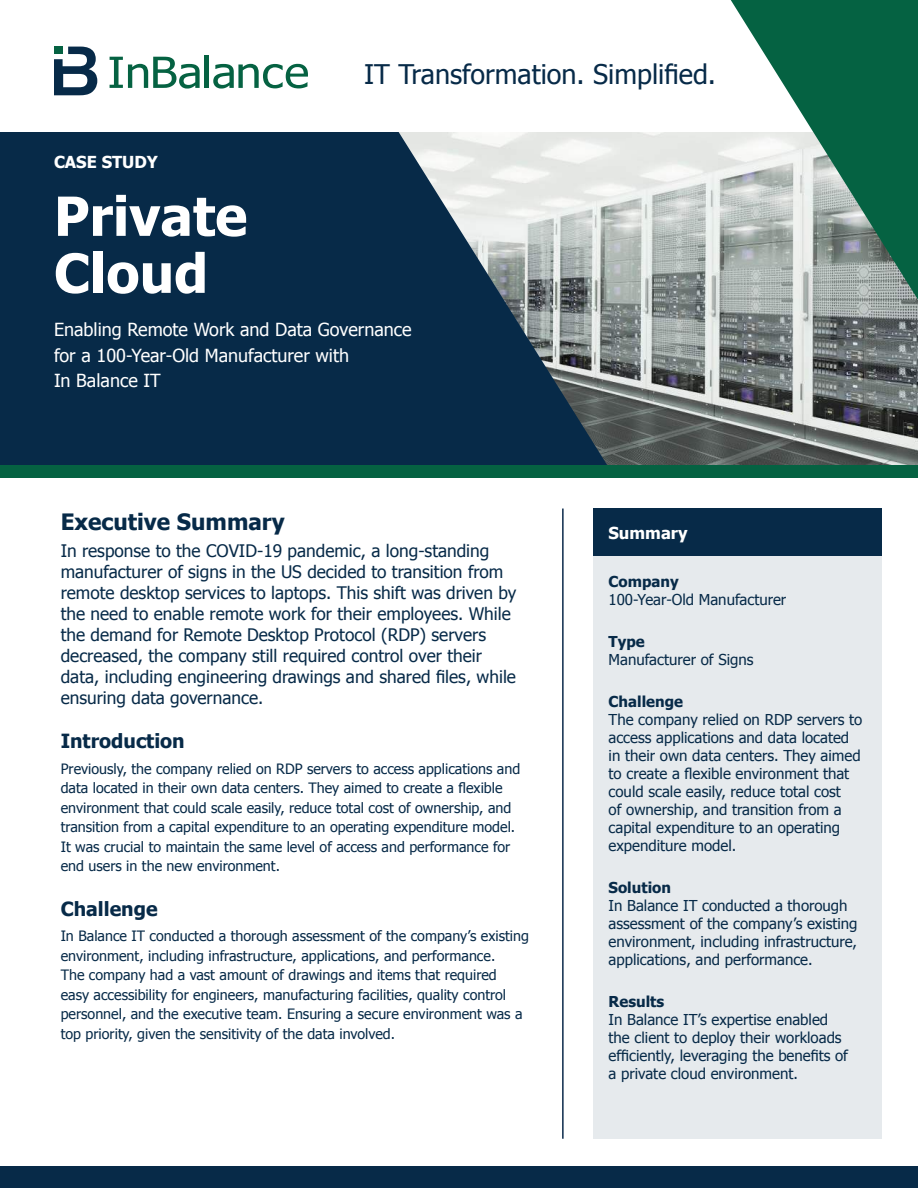
<style>
.page{position:relative;width:918px;height:1188px;background:#fff}
.page>*{position:absolute;margin:0;border:0;box-sizing:border-box;transform-origin:0 0}
.t1{font:700 54px/57px "Tahoma";color:#fff}
.t2{font:27px "Tahoma";color:#072a48}
.t3{font:700 22.5px "Tahoma";color:#072a48}
.t4{font:700 19.5px "Tahoma";color:#072a48}
.t5{font:18px/25.5px "Tahoma";color:#fff}
.t6{font:17.25px/21px "Tahoma";color:#072a48}
.t7{font:700 16.5px "Tahoma";color:#fff}
.t8{font:15px/18px "Tahoma";color:#072a48}
.t9{font:700 15px "Tahoma";color:#072a48}
.t10{font:14.25px/19.5px "Tahoma";color:#072a48}
</style>
<div class="page">
<div style="left:593px;top:509px;width:289px;height:630px;background:#e6eaed"></div>
<svg style="left:54px;top:47px;width:43px;height:48px"></svg>
<svg style="left:110px;top:57px;width:90px;height:32px"></svg>
<div style="left:204px;top:55px;width:5px;height:33px;background:#056242"></div>
<svg style="left:213px;top:64px;width:95px;height:25px"></svg>
<img style="left:609px;top:132px;width:309px;height:333px">
<svg style="left:0;top:132px;width:609px;height:333px;fill:#072a48"></svg>
<div style="left:0;top:465px;width:918px;height:13px;background:#056242"></div>
<div style="left:0;top:1166px;width:918px;height:22px;background:#072a48"></div>
<svg style="left:731px;top:0;width:187px;height:300px"></svg>
<hr style="left:562px;top:509px;width:2px;height:630px;background:#0b2a4a">
<div style="left:593px;top:509px;width:289px;height:47px;background:#072a48"></div>
<p class="t7" style="left:54px;top:156px;width:106px">CASE STUDY</p>
<h2 class="t2" style="left:364px;top:56px;width:354px">IT Transformation. Simpli昀椀ed.</h2>
<h1 class="t1" style="left:54px;top:192px;width:195px">Private<br>Cloud</h1>
<p class="t5" style="left:54px;top:319px;width:359px">Enabling Remote Work and Data Governance for a 100-Year-Old Manufacturer with<br>In Balance IT</p>
<h3 class="t3" style="left:61px;top:513px;width:225px">Executive Summary</h3>
<p class="t6" style="left:61px;top:542px;width:457px">In response to the COVID-19 pandemic, a long-standing manufacturer of signs in the US decided to transition from remote desktop services to laptops. This shift was driven by the need to enable remote work for their employees. While the demand for Remote Desktop Protocol (RDP) servers decreased, the company still required control over their data, including engineering drawings and shared 昀椀les, while ensuring data governance.</p>
<h3 class="t4" style="left:61px;top:734px;width:126px">Introduction</h3>
<p class="t10" style="left:61px;top:760px;width:461px">Previously, the company relied on RDP servers to access applications and data located in their own data centers. They aimed to create a 昀氀exible environment that could scale easily, reduce total cost of ownership, and transition from a capital expenditure to an operating expenditure model.<br>It was crucial to maintain the same level of access and performance for end users in the new environment.</p>
<h3 class="t4" style="left:61px;top:901px;width:98px">Challenge</h3>
<p class="t10" style="left:61px;top:926px;width:470px">In Balance IT conducted a thorough assessment of the company’s existing environment, including infrastructure, applications, and performance.<br>The company had a vast amount of drawings and items that required<br>easy accessibility for engineers, manufacturing facilities, quality control personnel, and the executive team. Ensuring a secure environment was a top priority, given the sensitivity of the data involved.</p>
<p class="t7" style="left:609px;top:526px;width:81px">Summary</p>
<p class="t9" style="left:609px;top:576px;width:72px">Company</p>
<p class="t8" style="left:609px;top:592px;width:179px">100-Year-Old Manufacturer</p>
<p class="t9" style="left:609px;top:636px;width:38px">Type</p>
<p class="t8" style="left:609px;top:652px;width:147px">Manufacturer of Signs</p>
<p class="t9" style="left:609px;top:696px;width:76px">Challenge</p>
<p class="t8" style="left:609px;top:712px;width:255px">The company relied on RDP servers to access applications and data located in their own data centers. They aimed to create a 昀氀exible environment that could scale easily, reduce total cost<br>of ownership, and transition from a capital expenditure to an operating expenditure model.</p>
<p class="t9" style="left:609px;top:882px;width:64px">Solution</p>
<p class="t8" style="left:609px;top:898px;width:251px">In Balance IT conducted a thorough assessment of the company’s existing environment, including infrastructure, applications, and performance.</p>
<p class="t9" style="left:609px;top:996px;width:57px">Results</p>
<p class="t8" style="left:609px;top:1010px;width:241px">In Balance IT’s expertise enabled the client to deploy their workloads ef昀椀ciently, leveraging the bene昀椀ts of a private cloud environment.</p>
</div>
